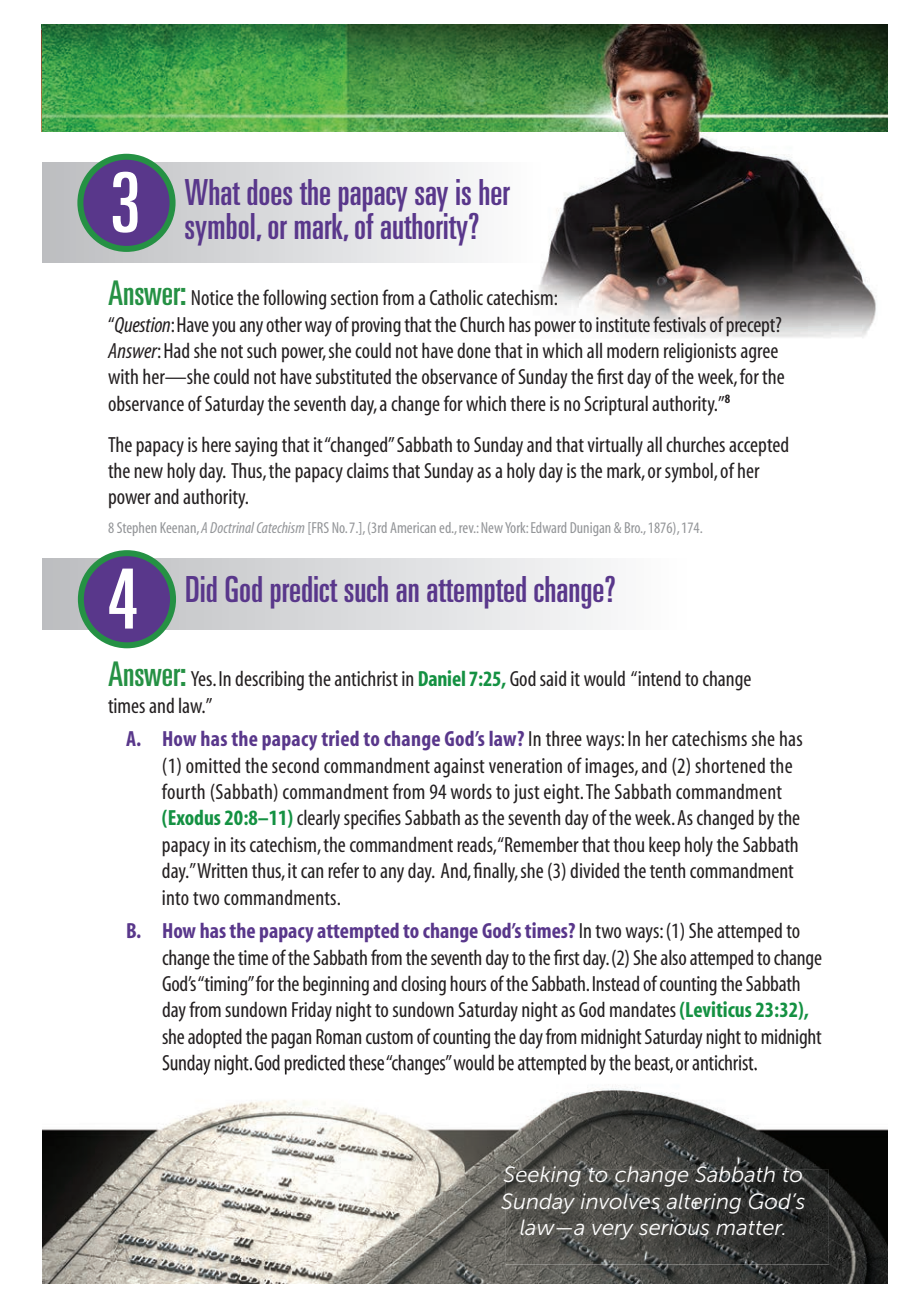
<style>
.page{position:relative;width:912px;height:1308px;background:#fff}
.page>*{position:absolute;margin:0;border:0;box-sizing:border-box;transform-origin:0 0}
.t1{font:ultra-condensed 83px "Univers";color:#fff}
.t2{font:ultra-condensed 36px/34px "Univers";color:#59378b}
.t3{font:condensed 22px/26.4px "Myriad";color:#231f20}
.t4{font:italic 22px/26.4px "Museo Sans 300";color:#fff;text-align:center}
.t5{font:condensed 16px "Myriad";color:#939598}
.s1{font-family:"Univers";font-stretch:ultra-condensed;font-size:34px;color:#259144}
.s2{font-style:italic}
.s3{font-weight:700;color:#149142}
.s4{font-weight:700;color:#59378b}
</style>
<div class="page">
<img style="left:42px;top:24px;width:846px;height:314px">
<div style="left:42px;top:162px;width:498px;height:100px;background:linear-gradient(to right,#b2b9b8,#fffeff)"></div>
<div style="left:80px;top:157px;width:93px;height:92px;background:#59378b;border-radius:50%"></div>
<div style="left:77px;top:154px;width:99px;height:98px;border:6px solid #259144;border-radius:50%"></div>
<svg style="left:42px;top:558px;width:559px;height:71px;background:#d9dbdc"></svg>
<div style="left:81px;top:553px;width:92px;height:92px;background:#59378b;border-radius:50%"></div>
<div style="left:78px;top:550px;width:98px;height:98px;border:6px solid #259144;border-radius:50%"></div>
<img style="left:42px;top:1086px;width:846px;height:198px">
<img style="left:163px;top:1070px;width:594px;height:5px">
<img style="left:42px;top:24px;width:1px;height:108px">
<img style="left:506px;top:1170px;width:323px;height:94px">
<img style="left:809px;top:1209px;width:16px;height:23px">
<h1 class="t1" style="left:110px;top:155px;width:32px">3</h1>
<h2 class="t2" style="left:185px;top:175px;width:327px">What does the papacy say is her symbol, or mark, of authority?</h2>
<p class="t3" style="left:108px;top:286px;width:678px"><span class="s1">Answer:</span> Notice the following section from a Catholic catechism:<br>“<span class="s2">Question</span>: Have you any other way of proving that the Church has power to institute festivals of precept?<br><span class="s2">Answer</span>: Had she not such power, she could not have done that in which all modern religionists agree with her—she could not have substituted the observance of Sunday the first day of the week, for the observance of Saturday the seventh day, a change for which there is no Scriptural authority.”<sup>8</sup></p>
<p class="t3" style="left:108px;top:432px;width:683px">The papacy is here saying that it “changed” Sabbath to Sunday and that virtually all churches accepted the new holy day. Thus, the papacy claims that Sunday as a holy day is the mark, or symbol, of her power and authority.</p>
<p class="t5" style="left:108px;top:519px;width:596px">8 Stephen Keenan, <span class="s2">A Doctrinal Catechism</span> [FRS No. 7.], (3rd American ed., rev.: New York: Edward Dunigan &amp; Bro., 1876), 174.</p>
<h1 class="t1" style="left:107px;top:552px;width:32px">4</h1>
<h2 class="t2" style="left:185px;top:572px;width:432px">Did God predict such an attempted change?</h2>
<p class="t3" style="left:108px;top:667px;width:645px"><span class="s1">Answer:</span> Yes. In describing the antichrist in <span class="s3">Daniel 7:25,</span> God said it would “intend to change times and law.”</p>
<p class="t3" style="left:162px;top:727px;width:642px;text-indent:-36px"><span class="s4">A. How has the papacy tried to change God’s law?</span> In three ways: In her catechisms she has (1) omitted the second commandment against veneration of images, and (2) shortened the fourth (Sabbath) commandment from 94 words to just eight. The Sabbath commandment <span class="s3">(Exodus 20:8–11)</span> clearly specifies Sabbath as the seventh day of the week. As changed by the papacy in its catechism, the commandment reads, “Remember that thou keep holy the Sabbath day.” Written thus, it can refer to any day. And, finally, she (3) divided the tenth commandment into two commandments.</p>
<p class="t3" style="left:162px;top:919px;width:662px;text-indent:-36px"><span class="s4">B. How has the papacy attempted to change God’s times?</span> In two ways: (1) She attemped to change the time of the Sabbath from the seventh day to the first day. (2) She also attemped to change God’s “timing” for the beginning and closing hours of the Sabbath. Instead of counting the Sabbath day from sundown Friday night to sundown Saturday night as God mandates <span class="s3">(Leviticus 23:32), </span>she adopted the pagan Roman custom of counting the day from midnight Saturday night to midnight Sunday night. God predicted these “changes” would be attempted by the beast, or antichrist.</p>
<p class="t4" style="left:501px;top:1162px;width:306px">Seeking to change Sabbath to<br>Sunday involves altering God’s law—a very serious matter.</p>
</div>
